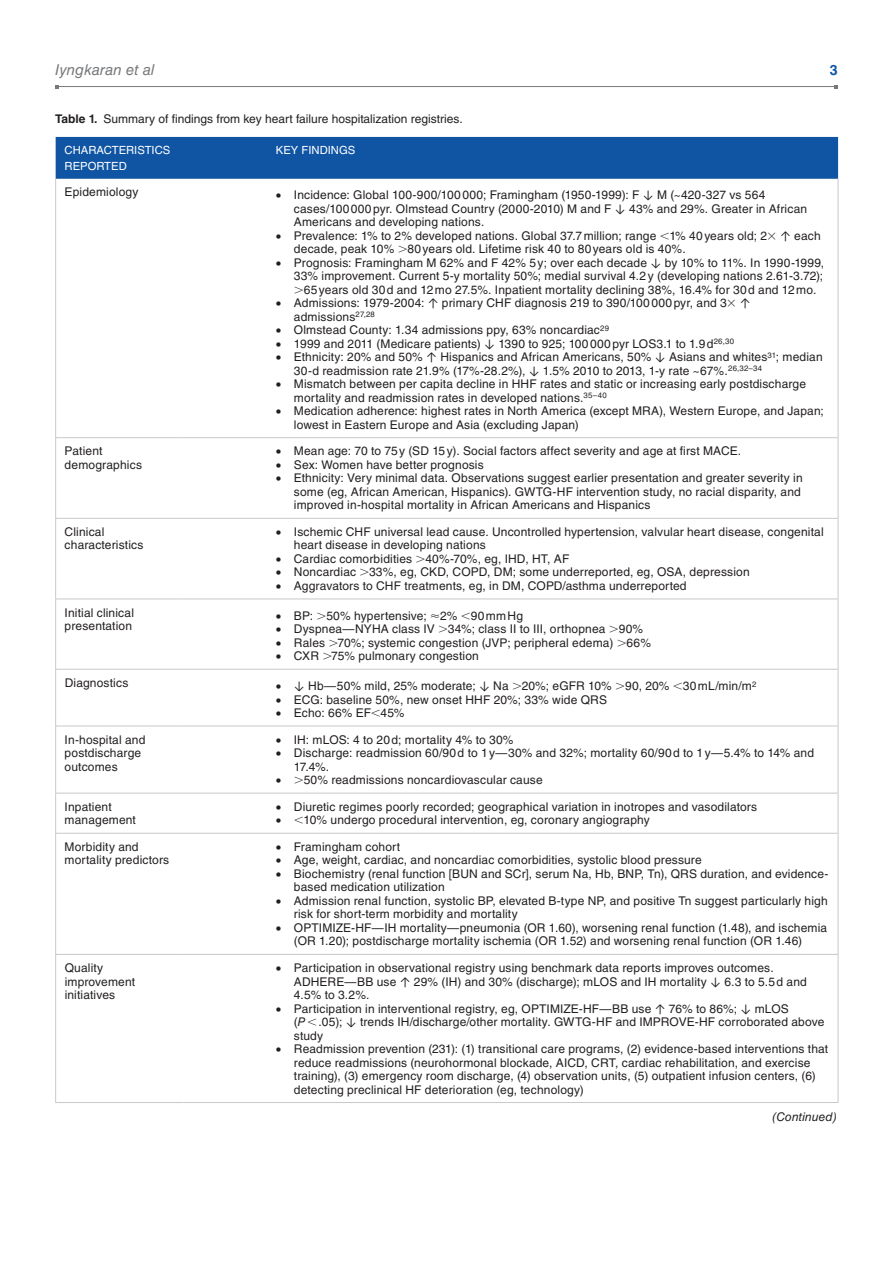
<style>
.page{position:relative;width:893px;height:1263px;background:#fff}
.page>*{position:absolute;margin:0;border:0;box-sizing:border-box;transform-origin:0 0}
.t1{font:italic 15px "Helvetica LT Std";color:#76787b}
.t2{font:700 14.25px "Helvetica LT Std";color:#1055a4}
.t3{font:12px/13.5px "Helvetica LT Std";letter-spacing:.015em;color:#231f20}
.t4{font:italic 12px "Helvetica LT Std";letter-spacing:.01em;color:#231f20}
.t5{font:11.25px/15.8px "Helvetica LT Std";color:#fff}
.s1{font-weight:700}
.s2{font-family:"Calibri"}
.s3{font-style:italic}
</style>
<div class="page">
<hr style="left:57px;top:86px;width:779px;height:1px;background:#76787b">
<div style="left:56px;top:137px;width:782px;height:42px;background:#1055a4"></div>
<hr style="left:55px;top:179px;width:1px;height:258px;background:#c7c8ca">
<hr style="left:838px;top:179px;width:1px;height:258px;background:#c7c8ca">
<hr style="left:55px;top:437px;width:128px;height:1px;background:#c7c8ca">
<hr style="left:55px;top:438px;width:1px;height:80px;background:#c7c8ca">
<hr style="left:183px;top:437px;width:655px;height:1px;background:#c7c8ca">
<hr style="left:838px;top:438px;width:1px;height:80px;background:#c7c8ca">
<hr style="left:55px;top:518px;width:128px;height:1px;background:#c7c8ca">
<hr style="left:55px;top:519px;width:1px;height:80px;background:#c7c8ca">
<hr style="left:183px;top:518px;width:655px;height:1px;background:#c7c8ca">
<hr style="left:838px;top:519px;width:1px;height:80px;background:#c7c8ca">
<hr style="left:55px;top:599px;width:128px;height:1px;background:#c7c8ca">
<hr style="left:55px;top:599px;width:1px;height:70px;background:#c7c8ca">
<hr style="left:183px;top:599px;width:655px;height:1px;background:#c7c8ca">
<hr style="left:838px;top:599px;width:1px;height:70px;background:#c7c8ca">
<hr style="left:55px;top:669px;width:128px;height:1px;background:#c7c8ca">
<hr style="left:55px;top:670px;width:1px;height:56px;background:#c7c8ca">
<hr style="left:183px;top:669px;width:655px;height:1px;background:#c7c8ca">
<hr style="left:838px;top:670px;width:1px;height:56px;background:#c7c8ca">
<hr style="left:55px;top:726px;width:128px;height:1px;background:#c7c8ca">
<hr style="left:55px;top:726px;width:1px;height:67px;background:#c7c8ca">
<hr style="left:183px;top:726px;width:655px;height:1px;background:#c7c8ca">
<hr style="left:838px;top:726px;width:1px;height:67px;background:#c7c8ca">
<hr style="left:55px;top:793px;width:128px;height:1px;background:#c7c8ca">
<hr style="left:55px;top:793px;width:1px;height:40px;background:#c7c8ca">
<hr style="left:183px;top:793px;width:655px;height:1px;background:#c7c8ca">
<hr style="left:838px;top:793px;width:1px;height:40px;background:#c7c8ca">
<hr style="left:55px;top:833px;width:128px;height:1px;background:#c7c8ca">
<hr style="left:55px;top:834px;width:1px;height:120px;background:#c7c8ca">
<hr style="left:183px;top:833px;width:655px;height:1px;background:#c7c8ca">
<hr style="left:838px;top:834px;width:1px;height:120px;background:#c7c8ca">
<hr style="left:55px;top:954px;width:128px;height:1px;background:#c7c8ca">
<hr style="left:55px;top:955px;width:1px;height:147px;background:#c7c8ca">
<hr style="left:183px;top:954px;width:655px;height:1px;background:#c7c8ca">
<hr style="left:838px;top:955px;width:1px;height:147px;background:#c7c8ca">
<hr style="left:55px;top:1102px;width:128px;height:1px;background:#c7c8ca">
<hr style="left:183px;top:1102px;width:655px;height:1px;background:#c7c8ca">
<p class="t1" style="left:55px;top:61px;width:101px">Iyngkaran et al</p>
<p class="t2" style="left:830px;top:61px;width:9px">3</p>
<p class="t3" style="left:55px;top:112px;width:409px"><span class="s1">Table 1.</span> Summary of findings from key heart failure hospitalization registries.</p>
<p class="t5" style="left:65px;top:142px;width:16px">Characteristics rep</p>
<p class="t5" style="left:276px;top:142px;width:33px">Key findin</p>
<p class="t5" style="left:339px;top:142px;width:16px">gs</p>
<p class="t5" style="left:88px;top:158px;width:17px">orted</p>
<p class="t3" style="left:65px;top:185px;width:75px">Epidemiology</p>
<p class="t3" style="left:294px;top:188px;width:515px;text-indent:-18px">• Incidence: Global 100-900/100000; Framingham (1950-1999): F <span class="s2">↓</span> M (~420-327 vs 564 cases/100000pyr. Olmstead Country (2000-2010) M and F <span class="s2">↓</span> 43% and 29%. Greater in African<br>Americans and developing nations.</p>
<p class="t3" style="left:294px;top:229px;width:528px;text-indent:-18px">• Prevalence: 1% to 2% developed nations. Global 37.7million; range 1% 40years old; 2 <span class="s2">↑</span> each decade, peak 10% 80years old. Lifetime risk 40 to 80years old is 40%.</p>
<p class="t3" style="left:276px;top:256px;width:550px">• Prognosis: Framingham M 62% and F 42% 5y; over each decade <span class="s2">↓</span> by 10% to 11%. In 1990-1999,</p>
<p class="t3" style="left:294px;top:269px;width:531px">33% improvement. Current 5-y mortality 50%; medial survival 4.2y (developing nations 2.61-3.72);</p>
<p class="t3" style="left:304px;top:283px;width:514px">65years old 30d and 12mo 27.5%. Inpatient mortality declining 38%, 16.4% for 30d and 12mo.</p>
<p class="t3" style="left:294px;top:296px;width:458px;text-indent:-18px">• Admissions: 1979-2004: <span class="s2">↑</span> primary CHF diagnosis 219 to 390/100000pyr, and 3 <span class="s2">↑ </span>admissions<sup>27,28</sup></p>
<p class="t3" style="left:276px;top:323px;width:335px">• Olmstead County: 1.34 admissions ppy, 63% noncardiac<sup>29</sup></p>
<p class="t3" style="left:276px;top:337px;width:460px">• 1999 and 2011 (Medicare patients) <span class="s2">↓</span> 1390 to 925; 100000pyr LOS3.1 to 1.9d<sup>26,30</sup></p>
<p class="t3" style="left:294px;top:350px;width:530px;text-indent:-18px">• Ethnicity: 20% and 50% <span class="s2">↑</span> Hispanics and African Americans, 50% <span class="s2">↓</span> Asians and whites<sup>31</sup>; median<br>30-d readmission rate 21.9% (17%-28.2%), <span class="s2">↓</span> 1.5% 2010 to 2013, 1-y rate ~67%.<sup>26,32–34</sup></p>
<p class="t3" style="left:294px;top:377px;width:514px;text-indent:-18px">• Mismatch between per capita decline in HHF rates and static or increasing early postdischarge mortality and readmission rates in developed nations.<sup>35–40</sup></p>
<p class="t3" style="left:294px;top:404px;width:531px;text-indent:-18px">• Medication adherence: highest rates in North America (except MRA), Western Europe, and Japan; lowest in Eastern Europe and Asia (excluding Japan)</p>
<p class="t3" style="left:65px;top:444px;width:79px">Patient demographics</p>
<p class="t3" style="left:276px;top:444px;width:467px">• Mean age: 70 to 75y (SD 15y). Social factors affect severity and age at first MACE.</p>
<p class="t3" style="left:276px;top:458px;width:209px">• Sex: Women have better prognosis</p>
<p class="t3" style="left:294px;top:471px;width:510px;text-indent:-18px">• Ethnicity: Very minimal data. Observations suggest earlier presentation and greater severity in some (eg, African American, Hispanics). GWTG-HF intervention study, no racial disparity, and improved in-hospital mortality in African Americans and Hispanics</p>
<p class="t3" style="left:65px;top:525px;width:80px">Clinical characteristics</p>
<p class="t3" style="left:294px;top:525px;width:531px;text-indent:-18px">• Ischemic CHF universal lead cause. Uncontrolled hypertension, valvular heart disease, congenital heart disease in developing nations</p>
<p class="t3" style="left:276px;top:552px;width:295px">• Cardiac comorbidities 40%-70%, eg, IHD, HT, AF</p>
<p class="t3" style="left:276px;top:565px;width:475px">• Noncardiac 33%, eg, CKD, COPD, DM; some underreported, eg, OSA, depression</p>
<p class="t3" style="left:276px;top:579px;width:412px">• Aggravators to CHF treatments, eg, in DM, COPD/asthma underreported</p>
<p class="t3" style="left:65px;top:606px;width:71px">Initial clinical presentation</p>
<p class="t3" style="left:276px;top:609px;width:249px">• BP: 50% hypertensive; ≈2% 90mmHg</p>
<p class="t3" style="left:276px;top:622px;width:369px">• Dyspnea—NYHA class IV 34%; class II to III, orthopnea 90%</p>
<p class="t3" style="left:276px;top:636px;width:377px">• Rales 70%; systemic congestion (JVP; peripheral edema) 66%</p>
<p class="t3" style="left:276px;top:649px;width:204px">• CXR 75% pulmonary congestion</p>
<p class="t3" style="left:65px;top:676px;width:65px">Diagnostics</p>
<p class="t3" style="left:276px;top:679px;width:482px">• <span class="s2">↓</span> Hb—50% mild, 25% moderate; <span class="s2">↓</span> Na 20%; eGFR 10% 90, 20% 30mL/min/m<sup>2</sup></p>
<p class="t3" style="left:276px;top:692px;width:333px">• ECG: baseline 50%, new onset HHF 20%; 33% wide QRS</p>
<p class="t3" style="left:276px;top:706px;width:130px">• Echo: 66% EF 45%</p>
<p class="t3" style="left:65px;top:733px;width:82px">In-hospital and postdischarge outcomes</p>
<p class="t3" style="left:276px;top:733px;width:239px">• IH: mLOS: 4 to 20d; mortality 4% to 30%</p>
<p class="t3" style="left:294px;top:746px;width:522px;text-indent:-18px">• Discharge: readmission 60/90d to 1y—30% and 32%; mortality 60/90d to 1y—5.4% to 14% and<br>17.4%.</p>
<p class="t3" style="left:276px;top:773px;width:268px">• 50% readmissions noncardiovascular cause</p>
<p class="t3" style="left:65px;top:800px;width:73px">Inpatient management</p>
<p class="t3" style="left:276px;top:800px;width:483px">• Diuretic regimes poorly recorded; geographical variation in inotropes and vasodilators</p>
<p class="t3" style="left:276px;top:813px;width:375px">• 10% undergo procedural intervention, eg, coronary angiography</p>
<p class="t3" style="left:65px;top:840px;width:106px">Morbidity and mortality predictors</p>
<p class="t3" style="left:276px;top:840px;width:126px">• Framingham cohort</p>
<p class="t3" style="left:276px;top:853px;width:427px">• Age, weight, cardiac, and noncardiac comorbidities, systolic blood pressure</p>
<p class="t3" style="left:294px;top:867px;width:536px;text-indent:-18px">• Biochemistry (renal function [BUN and SCr], serum Na, Hb, BNP, Tn), QRS duration, and evidence&shy;based medication utilization</p>
<p class="t3" style="left:294px;top:894px;width:535px;text-indent:-18px">• Admission renal function, systolic BP, elevated B-type NP, and positive Tn suggest particularly high risk for short-term morbidity and mortality</p>
<p class="t3" style="left:276px;top:921px;width:553px;text-align:center">• OPTIMIZE-HF—IH mortality—pneumonia (OR 1.60), worsening renal function (1.48), and ischemia (OR 1.20); postdischarge mortality ischemia (OR 1.52) and worsening renal function (OR 1.46)</p>
<p class="t3" style="left:65px;top:961px;width:72px">Quality improvement initiatives</p>
<p class="t3" style="left:294px;top:961px;width:514px;text-indent:-18px">• Participation in observational registry using benchmark data reports improves outcomes.<br>ADHERE—BB use <span class="s2">↑</span> 29% (IH) and 30% (discharge); mLOS and IH mortality <span class="s2">↓</span> 6.3 to 5.5d and<br>4.5% to 3.2%.</p>
<p class="t3" style="left:294px;top:1001px;width:532px;text-indent:-18px">• Participation in interventional registry, eg, OPTIMIZE-HF—BB use <span class="s2">↑</span> 76% to 86%; <span class="s2">↓</span> mLOS<br>(<span class="s3">P</span> .05); <span class="s2">↓</span> trends IH/discharge/other mortality. GWTG-HF and IMPROVE-HF corroborated above study</p>
<p class="t3" style="left:294px;top:1042px;width:536px;text-indent:-18px">• Readmission prevention (231): (1) transitional care programs, (2) evidence-based interventions that reduce readmissions (neurohormonal blockade, AICD, CRT, cardiac rehabilitation, and exercise training), (3) emergency room discharge, (4) observation units, (5) outpatient infusion centers, (6) detecting preclinical HF deterioration (eg, technology)</p>
<p class="t4" style="left:773px;top:1110px;width:66px">(Continued)</p>
</div>
